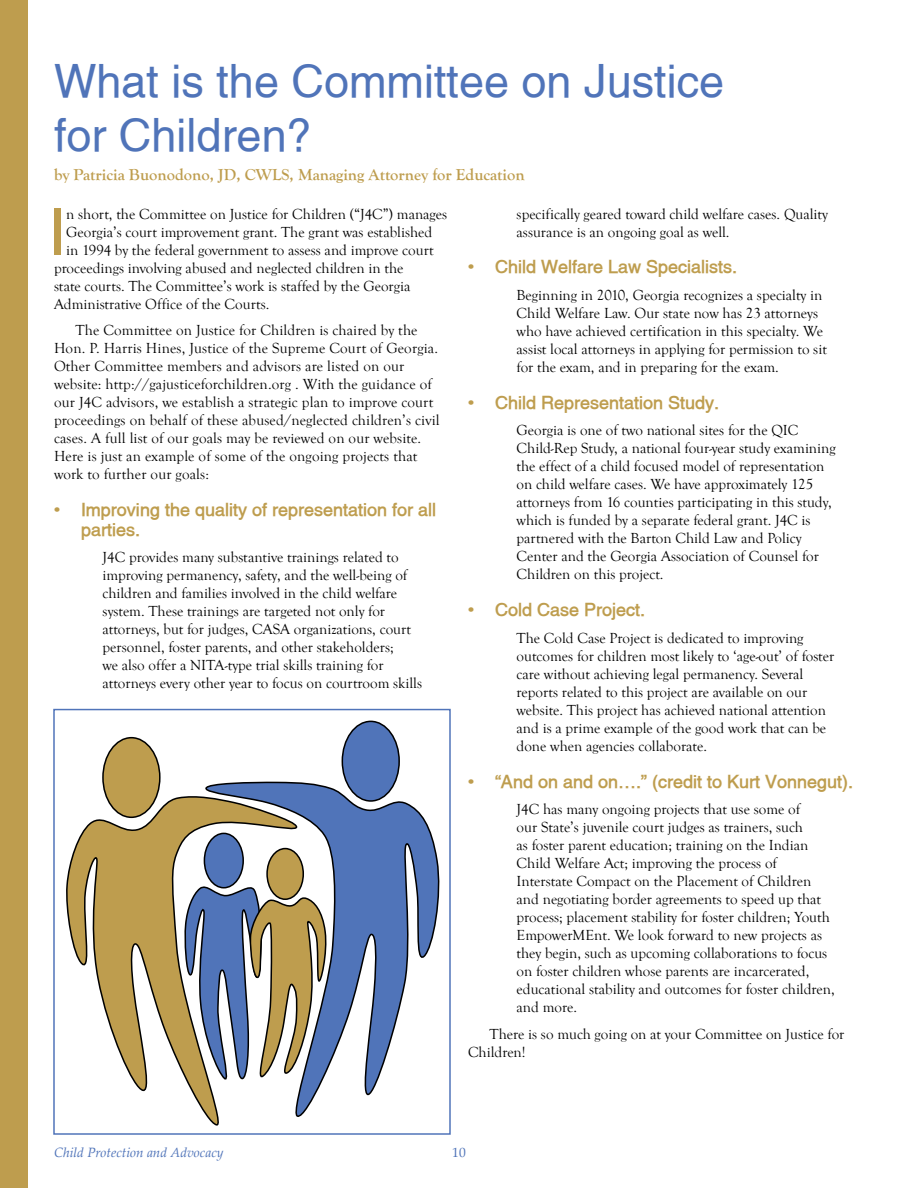
<style>
.page{position:relative;width:918px;height:1188px;background:#fff}
.page>*{position:absolute;margin:0;border:0;box-sizing:border-box;transform-origin:0 0}
.t1{font:65.1px "Alps Normal";color:#be9d4e}
.t2{font:45px/54px "Alps Normal";color:#5074b9}
.t3{font:700 18px/19.5px "Alps";color:#be9d4e}
.t4{font:700 16.5px "Goudy Old Style T";color:#be9d4e}
.t5{font:15px/18px "Goudy Old Style T";color:#000}
.t6{font:italic 13.5px "Palatino Linotype";color:#5074b9}
.t7{font:13.5px "Palatino Linotype";color:#5074b9}
</style>
<div class="page">
<svg style="left:66px;top:794px;width:153px;height:332px"></svg>
<svg style="left:203px;top:781px;width:236px;height:338px"></svg>
<svg style="left:184px;top:881px;width:144px;height:204px"></svg>
<div style="left:103px;top:738px;width:57px;height:79px;background:#be9d4e;border-radius:50%"></div>
<div style="left:102px;top:737px;width:59px;height:81px;border:2px solid #000;border-radius:50%"></div>
<div style="left:342px;top:721px;width:57px;height:80px;background:#5074b9;border-radius:50%"></div>
<div style="left:342px;top:721px;width:58px;height:81px;border:2px solid #000;border-radius:50%"></div>
<div style="left:204px;top:833px;width:39px;height:55px;background:#5074b9;border-radius:50%"></div>
<div style="left:204px;top:833px;width:40px;height:56px;border:2px solid #000;border-radius:50%"></div>
<div style="left:267px;top:849px;width:36px;height:50px;background:#be9d4e;border-radius:50%"></div>
<div style="left:266px;top:848px;width:38px;height:52px;border:2px solid #000;border-radius:50%"></div>
<div style="left:53px;top:709px;width:398px;height:426px;border:2px solid #5074b9"></div>
<div style="left:0;top:0;width:27px;height:1188px;background:#be9d4e"></div>
<h2 class="t2" style="left:54px;top:54px;width:672px">What is the Committee on Justice for Children?</h2>
<p class="t4" style="left:54px;top:166px;width:472px">by Patricia Buonodono, JD, CWLS, Managing Attorney for Education</p>
<h1 class="t1" style="left:48px;top:193px;width:20px">I</h1>
<p class="t5" style="left:66px;top:205px;width:383px">n short, the Committee on Justice for Children (“J4C”) manages</p>
<p class="t5" style="left:66px;top:223px;width:368px">Georgia’s court improvement grant. The grant was established</p>
<p class="t5" style="left:66px;top:241px;width:369px">in 1994 by the federal government to assess and improve court</p>
<p class="t5" style="left:54px;top:259px;width:351px">proceedings involving abused and neglected children in the</p>
<p class="t5" style="left:54px;top:277px;width:358px">state courts. The Committee’s work is staffed by the Georgia</p>
<p class="t5" style="left:54px;top:295px;width:217px">Administrative Office of the Courts.</p>
<p class="t5" style="left:54px;top:322px;width:387px;text-indent:22px">The Committee on Justice for Children is chaired by the Hon. P. Harris Hines, Justice of the Supreme Court of Georgia.<br>Other Committee members and advisors are listed on our website: http://gajusticeforchildren.org . With the guidance of our J4C advisors, we establish a strategic plan to improve court proceedings on behalf of these abused/neglected children’s civil cases. A full list of our goals may be reviewed on our website.<br>Here is just an example of some of the ongoing projects that work to further our goals:</p>
<p class="t3" style="left:81px;top:500px;width:357px;text-indent:-27px">• Improving the quality of representation for all parties.</p>
<p class="t5" style="left:103px;top:549px;width:321px">J4C provides many substantive trainings related to improving permanency, safety, and the well-being of children and families involved in the child welfare system. These trainings are targeted not only for attorneys, but for judges, CASA organizations, court personnel, foster parents, and other stakeholders;<br>we also offer a NITA-type trial skills training for attorneys every other year to focus on courtroom skills</p>
<p class="t5" style="left:517px;top:205px;width:313px">specifically geared toward child welfare cases. Quality assurance is an ongoing goal as well.</p>
<p class="t3" style="left:468px;top:257px;width:271px">• Child Welfare Law Specialists.</p>
<p class="t5" style="left:517px;top:286px;width:312px">Beginning in 2010, Georgia recognizes a specialty in Child Welfare Law. Our state now has 23 attorneys who have achieved certification in this specialty. We assist local attorneys in applying for permission to sit for the exam, and in preparing for the exam.</p>
<p class="t3" style="left:468px;top:393px;width:253px">• Child Representation Study.</p>
<p class="t5" style="left:517px;top:422px;width:321px">Georgia is one of two national sites for the QIC Child-Rep Study, a national four-year study examining the effect of a child focused model of representation on child welfare cases. We have approximately 125 attorneys from 16 counties participating in this study, which is funded by a separate federal grant. J4C is partnered with the Barton Child Law and Policy Center and the Georgia Association of Counsel for Children on this project.</p>
<p class="t3" style="left:468px;top:600px;width:179px">• Cold Case Project.</p>
<p class="t5" style="left:517px;top:629px;width:319px">The Cold Case Project is dedicated to improving outcomes for children most likely to ‘age-out’ of foster care without achieving legal permanency. Several reports related to this project are available on our website. This project has achieved national attention and is a prime example of the good work that can be done when agencies collaborate.</p>
<p class="t3" style="left:468px;top:771px;width:387px">• “And on and on….” (credit to Kurt Vonnegut).</p>
<p class="t5" style="left:517px;top:801px;width:320px">J4C has many ongoing projects that use some of<br>our State’s juvenile court judges as trainers, such<br>as foster parent education; training on the Indian Child Welfare Act; improving the process of Interstate Compact on the Placement of Children and negotiating border agreements to speed up that process; placement stability for foster children; Youth EmpowerMEnt. We look forward to new projects as they begin, such as upcoming collaborations to focus on foster children whose parents are incarcerated, educational stability and outcomes for foster children, and more.</p>
<p class="t5" style="left:468px;top:1025px;width:378px;text-indent:22px">There is so much going on at your Committee on Justice for<br>Children!</p>
<p class="t6" style="left:54px;top:1143px;width:171px">Child Protection and Advocacy</p>
<p class="t7" style="left:452px;top:1143px;width:15px">10</p>
</div>
